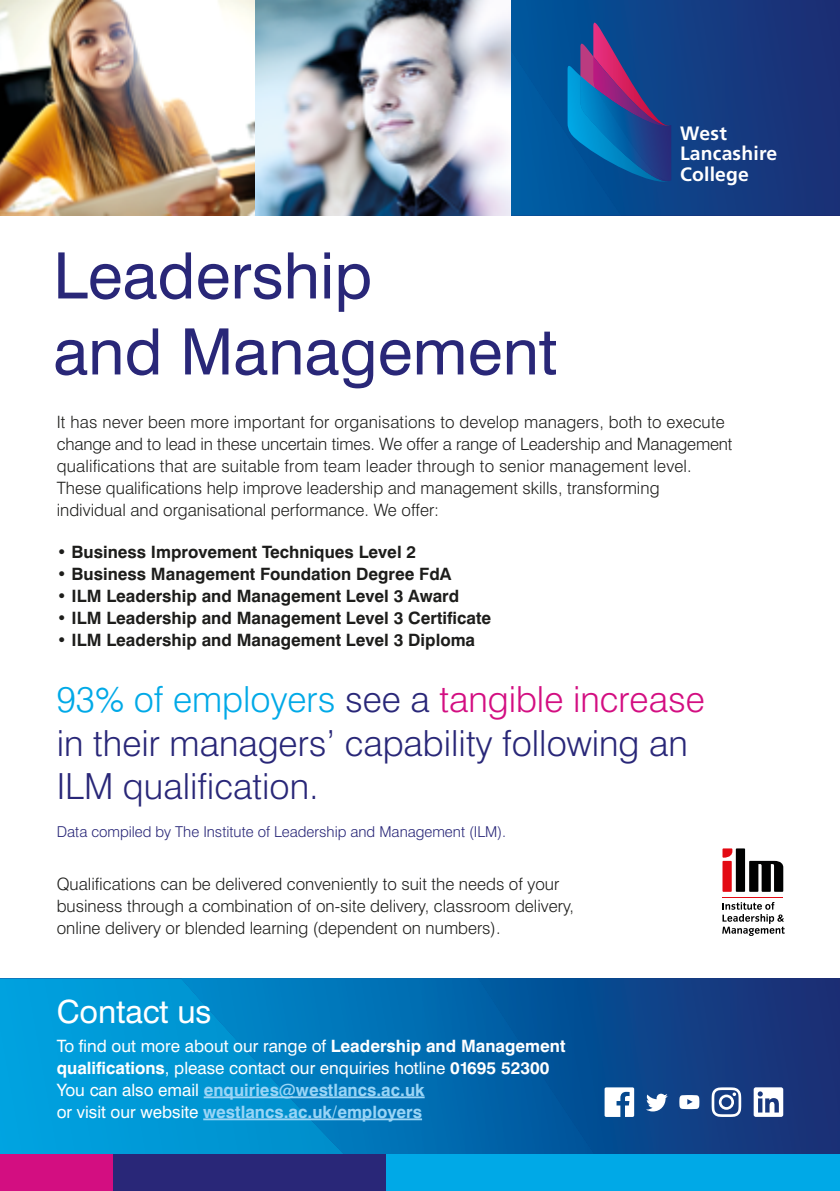
<style>
.page{position:relative;width:840px;height:1191px;background:#fff}
.page>*{position:absolute;margin:0;border:0;box-sizing:border-box;transform-origin:0 0}
.t1{font:64px/76px "Swiss 721 BT";color:#292778}
.t2{font:300 36px/43.2px "Swiss 721 BT";color:#292778}
.t3{font:32px "Swiss 721 BT";color:#fff}
.t4{font:700 19.4px/20.2px "Frutiger";letter-spacing:.01em;color:#fff}
.t5{font:300 17px/22px "Swiss 721 BT";color:#1d1d1b}
.t6{font:700 17px "Swiss 721 BT";color:#1d1d1b}
.t7{font:17px/22px "Swiss 721 BT";color:#fff}
.t8{font:300 15px "Swiss 721 BT";color:#292778}
.s1{color:#00a9e7}
.s2{color:#d30e81}
.s3{font-weight:700}
.s4{font-weight:700;color:#9ad5f6}
</style>
<div class="page">
<div style="left:0;top:978px;width:181px;height:176px;background:#009dda"></div>
<svg style="left:181px;top:978px;width:239px;height:176px;background:#0081c2"></svg>
<div style="left:420px;top:978px;width:419px;height:213px;background:linear-gradient(to right,#006aaf,#1e2b71)"></div>
<svg style="left:510px;top:188px;width:329px;height:27px;background:#0c458b"></svg>
<svg style="left:510px;top:0;width:329px;height:188px;background:#17448a"></svg>
<hr style="left:203px;top:1096px;width:221px;height:2px;background:#9ad5f6">
<hr style="left:203px;top:1118px;width:219px;height:2px;background:#9ad5f6">
<img style="left:0;top:0;width:510px;height:215px">
<div style="left:735px;top:848px;width:9px;height:43px;background:#000101"></div>
<div style="left:722px;top:861px;width:9px;height:30px;background:#e30a13"></div>
<svg style="left:722px;top:848px;width:10px;height:9px"></svg>
<svg style="left:749px;top:861px;width:33px;height:30px"></svg>
<hr style="left:722px;top:897px;width:60px;height:1px;background:#e30a13">
<svg style="left:722px;top:902px;width:62px;height:34px"></svg>
<svg style="left:711px;top:1087px;width:29px;height:30px"></svg>
<svg style="left:604px;top:1087px;width:29px;height:30px"></svg>
<svg style="left:645px;top:1093px;width:22px;height:18px"></svg>
<svg style="left:679px;top:1095px;width:20px;height:14px"></svg>
<svg style="left:753px;top:1087px;width:29px;height:29px"></svg>
<div style="left:386px;top:1154px;width:453px;height:37px;background:#00a9e7"></div>
<div style="left:0;top:1154px;width:113px;height:37px;background:#d30e81"></div>
<div style="left:113px;top:1154px;width:273px;height:37px;background:#292778"></div>
<h1 class="t1" style="left:53px;top:237px;width:505px">Leadership<br>and Management</h1>
<p class="t4" style="left:679px;top:123px;width:98px">West<br>Lancashire<br>College</p>
<p class="t5" style="left:57px;top:410px;width:676px">It has never been more important for organisations to develop managers, both to execute change and to lead in these uncertain times. We offer a range of Leadership and Management qualifications that are suitable from team leader through to senior management level.<br>These qualifications help improve leadership and management skills, transforming individual and organisational performance. We offer:</p>
<p class="t6" style="left:57px;top:541px;width:361px">• Business Improvement Techniques Level 2</p>
<p class="t6" style="left:57px;top:563px;width:396px">• Business Management Foundation Degree FdA</p>
<p class="t6" style="left:57px;top:585px;width:404px">• ILM Leadership and Management Level 3 Award</p>
<p class="t6" style="left:57px;top:607px;width:435px">• ILM Leadership and Management Level 3 Certificate</p>
<p class="t6" style="left:57px;top:629px;width:419px">• ILM Leadership and Management Level 3 Diploma</p>
<h2 class="t2" style="left:57px;top:677px;width:649px"><span class="s1">93% of employers</span> see a <span class="s2">tangible increase </span>in their managers’ capability following an<br>ILM qualification.</h2>
<p class="t8" style="left:57px;top:822px;width:450px">Data compiled by The Institute of Leadership and Management (ILM).</p>
<p class="t5" style="left:57px;top:872px;width:518px">Qualifications can be delivered conveniently to suit the needs of your business through a combination of on-site delivery, classroom delivery, online delivery or blended learning (dependent on numbers).</p>
<h3 class="t3" style="left:57px;top:991px;width:156px">Contact us</h3>
<p class="t7" style="left:57px;top:1034px;width:510px">To find out more about our range of <span class="s3">Leadership and Management qualifications</span>, please contact our enquiries hotline <span class="s3">01695 52300<br></span>You can also email <span class="s4">enquiries@westlancs.ac.uk<br></span>or visit our website <span class="s4">westlancs.ac.uk/employers</span></p>
</div>
